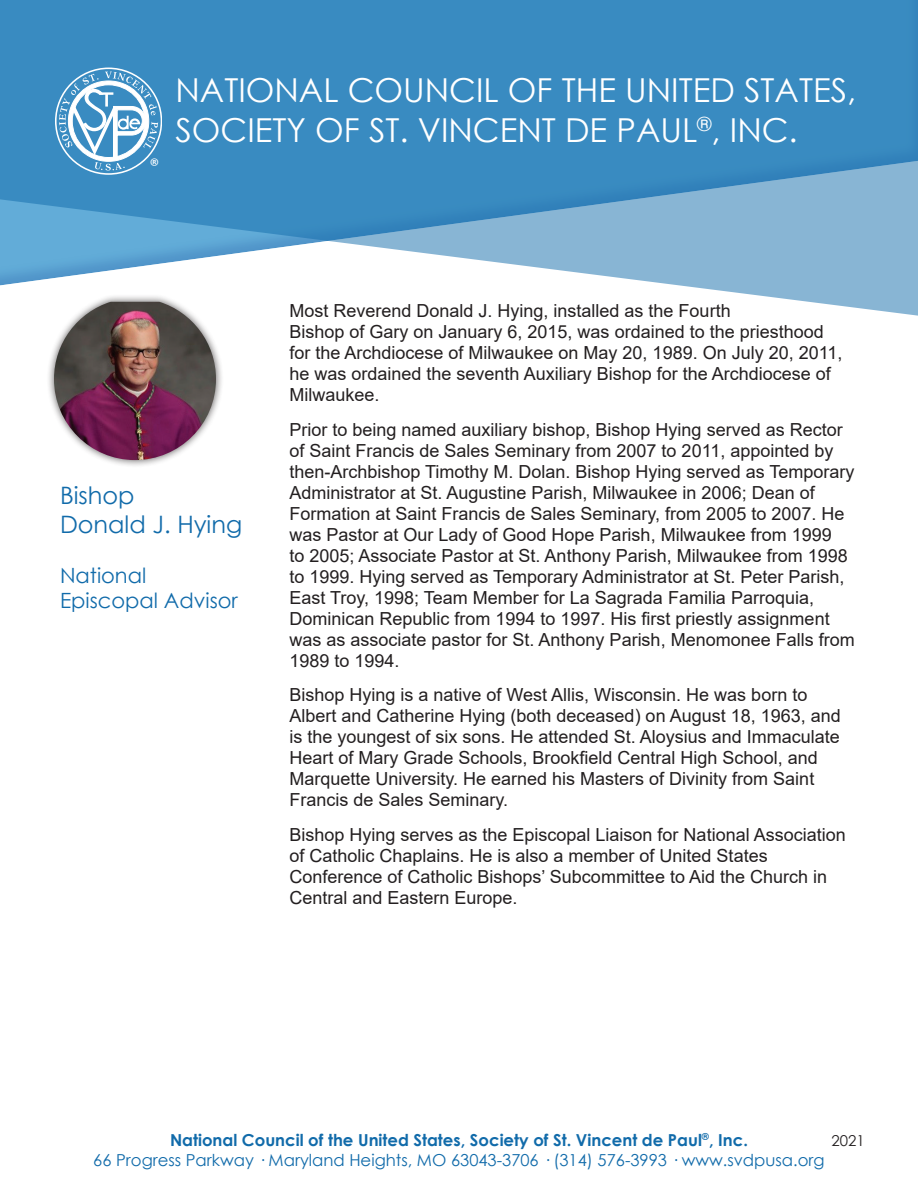
<style>
.page{position:relative;width:918px;height:1188px;background:#fff}
.page>*{position:absolute;margin:0;border:0;box-sizing:border-box;transform-origin:0 0}
.t1{font:33px/39.6px "Century Gothic";color:#fff}
.t2{font:24px/28.8px "Century Gothic";color:#116baa}
.t3{font:21px/25.2px "Century Gothic";color:#116baa}
.t4{font:19.8px "Calibri";color:#fff}
.t5{font:18px/21px "Arial";color:#231f20}
.t6{font:16.5px/19.8px "Century Gothic";color:#116baa;text-align:center}
.t7{font:15px "Century Gothic";color:#231f20}
.s1{font-weight:700}
</style>
<div class="page">
<svg style="left:0;top:0;width:918px;height:316px;background:#61a2cd"></svg>
<svg style="left:55px;top:68px;width:107px;height:107px"></svg>
<div style="left:46px;top:294px;width:178px;height:174px;background:#231f20;opacity:.75"></div>
<img style="left:54px;top:302px;width:162px;height:158px">
<p class="t4" style="left:149px;top:152px;width:12px">®</p>
<h1 class="t1" style="left:176px;top:70px;width:682px">NATIONAL COUNCIL OF THE UNITED STATES,<br>SOCIETY OF ST. VINCENT DE PAUL<sup>®</sup>, INC.</h1>
<h2 class="t2" style="left:60px;top:481px;width:184px">Bishop<br>Donald J. Hying</h2>
<p class="t3" style="left:60px;top:563px;width:179px">National<br>Episcopal Advisor</p>
<p class="t5" style="left:290px;top:300px;width:554px">Most Reverend Donald J. Hying, installed as the Fourth<br>Bishop of Gary on January 6, 2015, was ordained to the priesthood for the Archdiocese of Milwaukee on May 20, 1989. On July 20, 2011, he was ordained the seventh Auxiliary Bishop for the Archdiocese of Milwaukee.</p>
<p class="t5" style="left:290px;top:419px;width:567px">Prior to being named auxiliary bishop, Bishop Hying served as Rector of Saint Francis de Sales Seminary from 2007 to 2011, appointed by then-Archbishop Timothy M. Dolan. Bishop Hying served as Temporary Administrator at St. Augustine Parish, Milwaukee in 2006; Dean of Formation at Saint Francis de Sales Seminary, from 2005 to 2007. He was Pastor at Our Lady of Good Hope Parish, Milwaukee from 1999<br>to 2005; Associate Pastor at St. Anthony Parish, Milwaukee from 1998 to 1999. Hying served as Temporary Administrator at St. Peter Parish, East Troy, 1998; Team Member for La Sagrada Familia Parroquia, Dominican Republic from 1994 to 1997. His first priestly assignment was as associate pastor for St. Anthony Parish, Menomonee Falls from 1989 to 1994.</p>
<p class="t5" style="left:290px;top:684px;width:553px">Bishop Hying is a native of West Allis, Wisconsin. He was born to Albert and Catherine Hying (both deceased) on August 18, 1963, and is the youngest of six sons. He attended St. Aloysius and Immaculate Heart of Mary Grade Schools, Brookfield Central High School, and Marquette University. He earned his Masters of Divinity from Saint Francis de Sales Seminary.</p>
<p class="t5" style="left:290px;top:824px;width:558px">Bishop Hying serves as the Episcopal Liaison for National Association of Catholic Chaplains. He is also a member of United States Conference of Catholic Bishops’ Subcommittee to Aid the Church in Central and Eastern Europe.</p>
<p class="t6" style="left:93px;top:1130px;width:733px"><span class="s1">National Council of the United States, Society of St. Vincent de Paul</span><sup>®</sup><span class="s1">, Inc.<br></span>66 Progress Parkway · Maryland Heights, MO 63043-3706 · (314) 576-3993 · www.svdpusa.org</p>
<p class="t7" style="left:831px;top:1130px;width:35px">2021</p>
</div>
